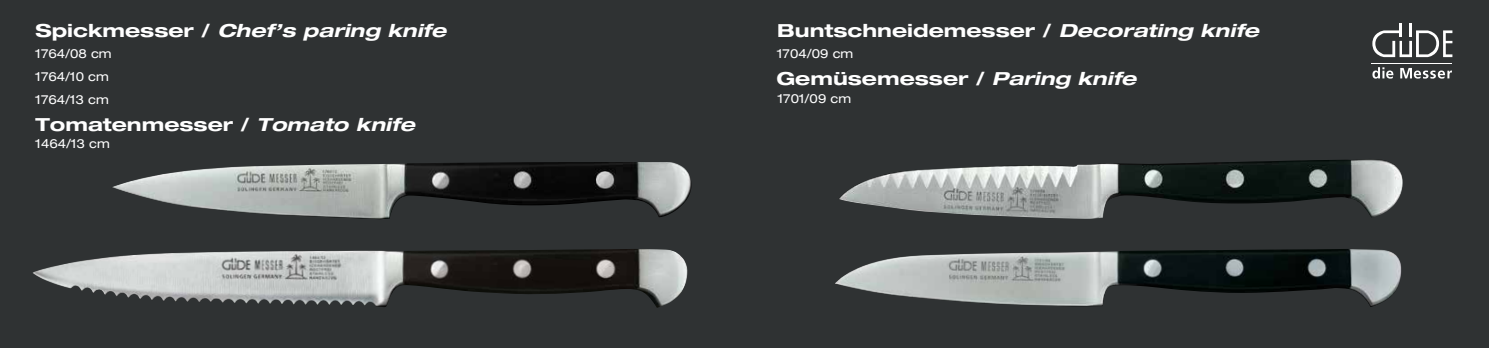
<style>
.page{position:relative;width:1489px;height:348px;background:#fff}
.page>*{position:absolute;margin:0;border:0;box-sizing:border-box;transform-origin:0 0}
.t1{font:700 expanded 18px "Helvetica Neue LT Std";color:#fff;scale:1.11 1}
.t2{font:italic 700 expanded 18px "Helvetica Neue LT Std";color:#fff;scale:1.11 1}
.t3{font:expanded 12.5px/22.5px "Helvetica Neue LT Std";color:#fff}
.s1{font-style:normal}
.s2{font-style:italic}
</style>
<div class="page">
<div style="left:0;top:0;width:1488px;height:347px;background:#2f3233"></div>
<hr style="left:1371px;top:63px;width:81px;height:1px;background:#fff">
<svg style="left:1372px;top:23px;width:80px;height:34px"></svg>
<svg style="left:1372px;top:67px;width:21px;height:11px"></svg>
<svg style="left:1400px;top:68px;width:51px;height:10px"></svg>
<img style="left:839px;top:159px;width:563px;height:59px">
<img style="left:835px;top:249px;width:566px;height:57px">
<img style="left:32px;top:249px;width:601px;height:55px">
<img style="left:112px;top:162px;width:579px;height:57px">
<p class="t2" style="left:35px;top:20px;width:371px"><span class="s1">Spickmesser /</span> Chef’s paring knife</p>
<p class="t3" style="left:35px;top:42px;width:78px">1764/08 cm<br>1764/10 cm<br>1764/13 cm</p>
<p class="t1" style="left:35px;top:113px;width:343px">Tomatenmesser / <span class="s2">Tomato knife</span></p>
<p class="t3" style="left:35px;top:132px;width:76px">1464/13 cm</p>
<p class="t1" style="left:777px;top:20px;width:436px">Buntschneidemesser / <span class="s2">Decorating knife</span></p>
<p class="t3" style="left:777px;top:42px;width:78px">1704/09 cm</p>
<p class="t1" style="left:776px;top:67px;width:326px">Gemüsemesser / <span class="s2">Paring knife</span></p>
<p class="t3" style="left:777px;top:87px;width:75px">1701/09 cm</p>
</div>
